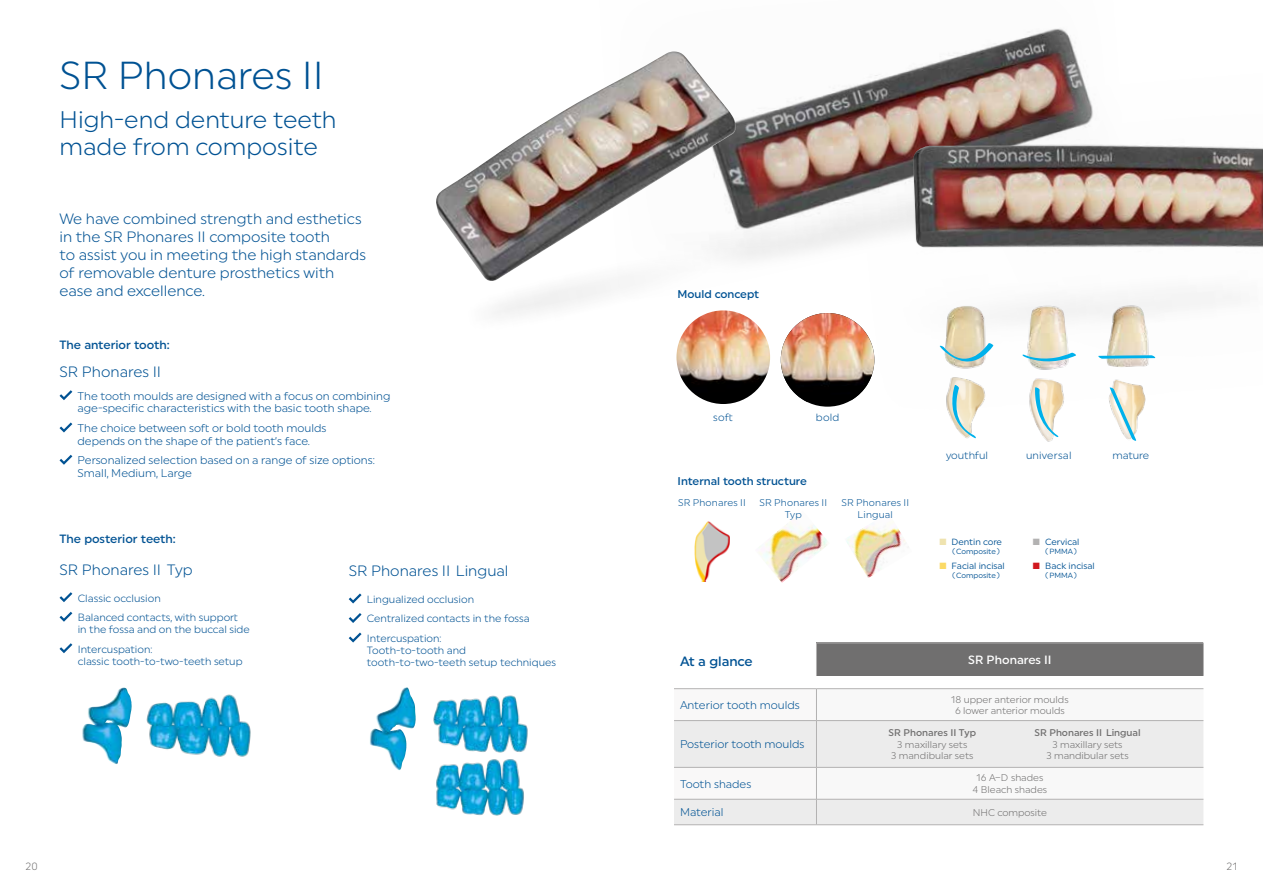
<style>
.page{position:relative;width:1263px;height:893px;background:#fff}
.page>*{position:absolute;margin:0;border:0;box-sizing:border-box;transform-origin:0 0}
.t1{font:39px "Uniform Pro Ivoclar Lgt";color:#005293}
.t2{font:24px/27px "Uniform Pro Ivoclar Lgt";color:#005293}
.t3{font:15px/18px "Uniform Pro Ivoclar Lgt";color:#005293}
.t4{font:500 13.5px "Uniform Pro Ivoclar";color:#005293}
.t5{font:500 12px "Uniform Pro Ivoclar";color:#005293}
.t6{font:500 12px "Uniform Pro Ivoclar";color:#fff}
.t7{font:11.25px/12.8px "Uniform Pro Ivoclar Lgt";color:#005293}
.t8{font:500 11.25px "Uniform Pro Ivoclar";color:#005293}
.t9{font:10.5px/19.5px "Uniform Pro Ivoclar Lgt";color:#005293}
.t10{font:10.5px "Uniform Pro Ivoclar Lgt";letter-spacing:.02em;color:#005293}
.t11{font:10.5px "Uniform Pro Ivoclar Lgt";color:#706f6f}
.t12{font:9.75px/11.2px "Uniform Pro Ivoclar Lgt";color:#706f6f;text-align:center}
.t13{font:9.75px/12px "Uniform Pro Ivoclar Lgt";letter-spacing:.015em;color:#005293;text-align:center}
.t14{font:500 9.75px "Uniform Pro Ivoclar";color:#706f6f}
.t15{font:9px "Uniform Pro Ivoclar";color:#005293}
.t16{font:7.5px "Uniform Pro Ivoclar";color:#005293}
.s1{color:#efe3af}
.s2{color:#b3b2b2}
.s3{color:#fbda66}
.s4{color:#d1181f}
</style>
<div class="page">
<img style="left:754px;top:28px;width:328px;height:215px">
<img style="left:854px;top:73px;width:409px;height:292px">
<img style="left:913px;top:146px;width:350px;height:101px">
<img style="left:494px;top:116px;width:346px;height:291px">
<img style="left:436px;top:51px;width:300px;height:231px">
<svg style="left:398px;top:687px;width:8px;height:13px"></svg>
<img style="left:433px;top:695px;width:95px;height:58px">
<img style="left:436px;top:759px;width:88px;height:57px">
<img style="left:676px;top:310px;width:94px;height:94px;border-radius:47px">
<img style="left:781px;top:313px;width:93px;height:89px">
<img style="left:694px;top:522px;width:35px;height:60px">
<img style="left:759px;top:519px;width:68px;height:64px">
<img style="left:846px;top:523px;width:60px;height:55px">
<img style="left:146px;top:694px;width:105px;height:63px">
<svg style="left:117px;top:688px;width:6px;height:6px"></svg>
<img style="left:1029px;top:378px;width:35px;height:64px">
<img style="left:1008px;top:300px;width:68px;height:70px">
<svg style="left:1022px;top:352px;width:55px;height:11px"></svg>
<svg style="left:1035px;top:387px;width:24px;height:51px"></svg>
<img style="left:1108px;top:379px;width:38px;height:50px">
<img style="left:1091px;top:300px;width:67px;height:67px">
<svg style="left:1109px;top:387px;width:28px;height:54px"></svg>
<svg style="left:1098px;top:355px;width:57px;height:4px"></svg>
<img style="left:946px;top:377px;width:40px;height:43px">
<img style="left:929px;top:296px;width:66px;height:73px">
<svg style="left:940px;top:342px;width:54px;height:21px"></svg>
<svg style="left:952px;top:384px;width:24px;height:55px"></svg>
<svg style="left:60px;top:390px;width:12px;height:10px"></svg>
<svg style="left:60px;top:422px;width:12px;height:10px"></svg>
<svg style="left:60px;top:455px;width:12px;height:10px"></svg>
<svg style="left:60px;top:592px;width:12px;height:10px"></svg>
<svg style="left:60px;top:612px;width:12px;height:10px"></svg>
<svg style="left:60px;top:643px;width:12px;height:10px"></svg>
<svg style="left:349px;top:593px;width:13px;height:10px"></svg>
<svg style="left:349px;top:613px;width:13px;height:10px"></svg>
<svg style="left:349px;top:632px;width:13px;height:10px"></svg>
<div style="left:816px;top:643px;width:387px;height:33px;background:#706f6f"></div>
<hr style="left:816px;top:643px;width:194px;height:1px;background:#b3b2b2">
<hr style="left:816px;top:643px;width:1px;height:33px;background:#b3b2b2">
<hr style="left:1010px;top:643px;width:193px;height:1px;background:#b3b2b2">
<hr style="left:1203px;top:643px;width:1px;height:33px;background:#b3b2b2">
<hr style="left:674px;top:688px;width:142px;height:1px;background:#b3b2b2">
<hr style="left:816px;top:688px;width:194px;height:1px;background:#b3b2b2">
<hr style="left:1010px;top:688px;width:193px;height:1px;background:#b3b2b2">
<svg style="left:674px;top:689px;width:529px;height:135px"></svg>
<hr style="left:1010px;top:799px;width:193px;height:1px;background:#b3b2b2">
<hr style="left:674px;top:824px;width:142px;height:1px;background:#b3b2b2">
<hr style="left:816px;top:824px;width:194px;height:1px;background:#b3b2b2">
<hr style="left:1010px;top:824px;width:193px;height:1px;background:#b3b2b2">
<h1 class="t1" style="left:60px;top:52px;width:266px">SR Phonares II</h1>
<h2 class="t2" style="left:60px;top:106px;width:279px">High-end denture teeth made from composite</h2>
<h3 class="t3" style="left:60px;top:209px;width:308px">We have combined strength and esthetics in the SR Phonares II composite tooth<br>to assist you in meeting the high standards of removable denture prosthetics with ease and excellence.</h3>
<p class="t5" style="left:60px;top:338px;width:112px">The anterior tooth:</p>
<h3 class="t3" style="left:60px;top:363px;width:103px">SR Phonares II</h3>
<p class="t7" style="left:78px;top:389px;width:314px">The tooth moulds are designed with a focus on combining age-specific characteristics with the basic tooth shape.</p>
<p class="t7" style="left:78px;top:421px;width:250px">The choice between soft or bold tooth moulds depends on the shape of the patient’s face.</p>
<p class="t7" style="left:78px;top:454px;width:299px">Personalized selection based on a range of size options:<br>Small, Medium, Large</p>
<p class="t5" style="left:60px;top:531px;width:118px">The posterior teeth:</p>
<h3 class="t3" style="left:60px;top:560px;width:135px">SR Phonares II Typ</h3>
<p class="t9" style="left:78px;top:588px;width:162px">Classic occlusion<br>Balanced contacts, with support</p>
<p class="t9" style="left:78px;top:620px;width:174px">in the fossa and on the buccal side<br>Intercuspation:</p>
<p class="t9" style="left:78px;top:651px;width:166px">classic tooth-to-two-teeth setup</p>
<h3 class="t3" style="left:349px;top:562px;width:161px">SR Phonares II Lingual</h3>
<p class="t9" style="left:367px;top:589px;width:164px">Lingualized occlusion<br>Centralized contacts in the fossa<br>Intercuspation:</p>
<p class="t9" style="left:367px;top:644px;width:191px;line-height:12px">Tooth-to-tooth and tooth-to-two-teeth setup techniques</p>
<p class="t8" style="left:677px;top:287px;width:83px">Mould concept</p>
<p class="t9" style="left:713px;top:407px;width:21px">soft</p>
<p class="t9" style="left:816px;top:407px;width:25px">bold</p>
<p class="t8" style="left:677px;top:474px;width:131px">Internal tooth structure</p>
<p class="t13" style="left:678px;top:497px;width:69px">SR Phonares II</p>
<p class="t13" style="left:759px;top:497px;width:69px">SR Phonares II<br>Typ</p>
<p class="t13" style="left:841px;top:497px;width:69px">SR Phonares II<br>Lingual</p>
<p class="t9" style="left:946px;top:445px;width:44px">youthful</p>
<p class="t10" style="left:1026px;top:449px;width:47px">universal</p>
<p class="t9" style="left:1112px;top:445px;width:38px">mature</p>
<p class="t15" style="left:939px;top:536px;width:65px"><span class="s1">[+]</span> Dentin core</p>
<p class="t15" style="left:1032px;top:536px;width:49px"><span class="s2">[+]</span> Cervical</p>
<p class="t16" style="left:952px;top:547px;width:49px">(Composite)</p>
<p class="t16" style="left:1045px;top:547px;width:33px">(PMMA)</p>
<p class="t15" style="left:939px;top:560px;width:68px"><span class="s3">[+]</span> Facial incisal</p>
<p class="t15" style="left:1032px;top:560px;width:64px"><span class="s4">[+]</span> Back incisal</p>
<p class="t16" style="left:952px;top:571px;width:49px">(Composite)</p>
<p class="t16" style="left:1045px;top:571px;width:33px">(PMMA)</p>
<p class="t4" style="left:680px;top:653px;width:74px">At a glance</p>
<p class="t6" style="left:968px;top:653px;width:85px">SR Phonares II</p>
<p class="t7" style="left:680px;top:698px;width:121px">Anterior tooth moulds</p>
<p class="t12" style="left:951px;top:693px;width:119px">18 upper anterior moulds<br>6 lower anterior moulds</p>
<p class="t7" style="left:680px;top:738px;width:126px">Posterior tooth moulds</p>
<p class="t14" style="left:1034px;top:727px;width:108px">SR Phonares II Lingual</p>
<p class="t12" style="left:1046px;top:738px;width:84px">3 maxillary sets<br>3 mandibular sets</p>
<p class="t14" style="left:889px;top:727px;width:89px">SR Phonares II Typ</p>
<p class="t12" style="left:891px;top:738px;width:84px">3 maxillary sets<br>3 mandibular sets</p>
<p class="t7" style="left:680px;top:777px;width:73px">Tooth shades</p>
<p class="t12" style="left:973px;top:772px;width:76px">16 A–D shades<br>4 Bleach shades</p>
<p class="t7" style="left:680px;top:806px;width:45px">Material</p>
<p class="t12" style="left:973px;top:806px;width:76px">NHC composite</p>
<p class="t11" style="left:26px;top:860px;width:14px">20</p>
<p class="t11" style="left:1226px;top:860px;width:12px">21</p>
</div>
